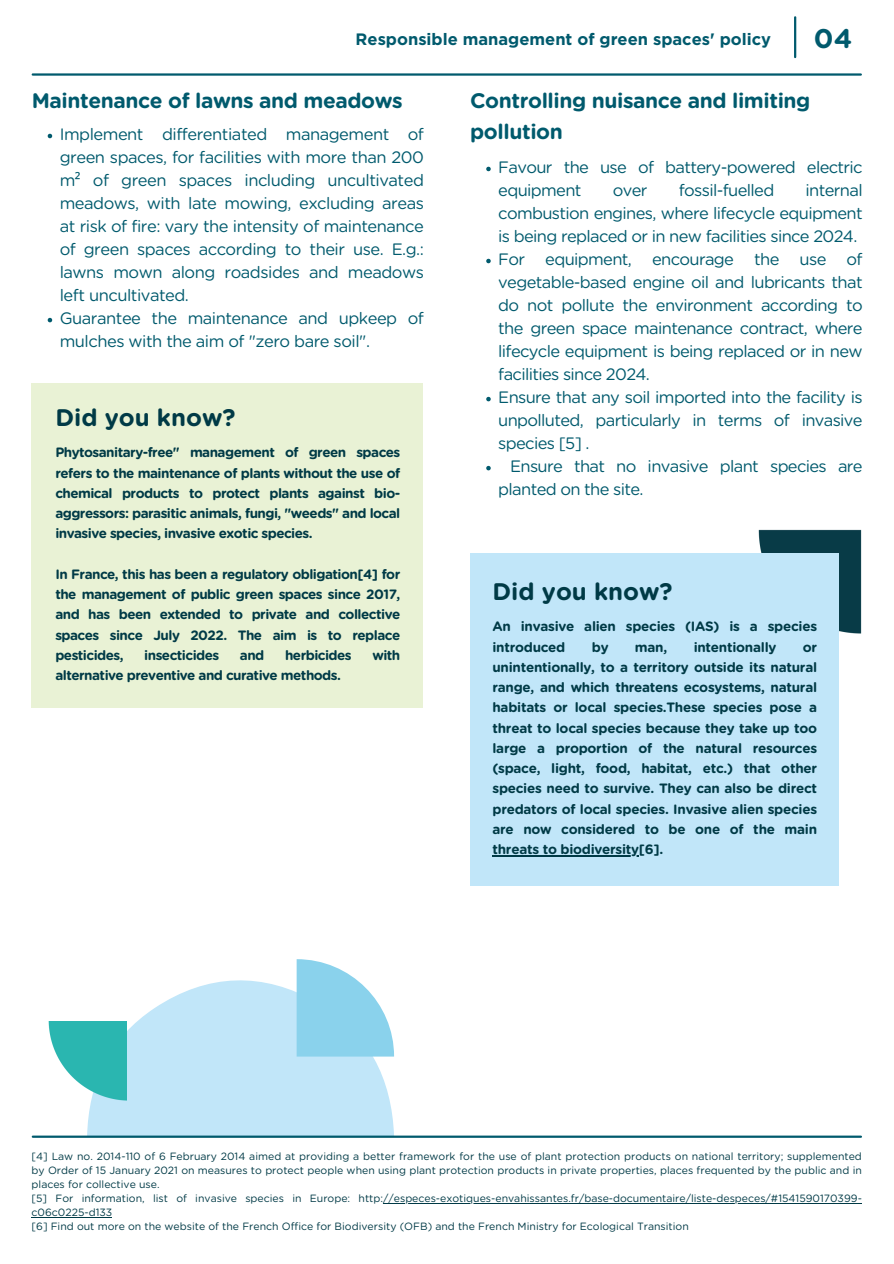
<style>
.page{position:relative;width:894px;height:1264px;background:#fff}
.page>*{position:absolute;margin:0;border:0;box-sizing:border-box;transform-origin:0 0}
.t1{font:700 27px "Gotham Rounded";color:#005a6d}
.t2{font:700 24px "Gotham Rounded";color:#003a46}
.t3{font:700 21px/31px "Gotham Rounded";letter-spacing:-.02em;color:#005a6d}
.t4{font:16.5px/23px "Gotham Rounded";letter-spacing:-.04em;color:#005a6d;text-align:justify}
.t5{font:700 16.5px "Gotham";color:#005a6d}
.t6{font:700 13.5px/20.2px "Gotham Rounded";letter-spacing:-.04em;color:#003a46;text-align:justify}
.t7{font:700 13.5px/20.2px "Gotham Rounded";letter-spacing:-.02em;color:#003a46}
.t8{font:10.5px/14px "Gotham Rounded";color:#003a46;text-align:justify}
.s1{font-family:"Noto Sans"}
</style>
<div class="page">
<hr style="left:33px;top:73px;width:827px;height:3px;background:#005a6d">
<svg style="left:87px;top:980px;width:307px;height:155px;background:#c7e8f9"></svg>
<img style="left:49px;top:1021px;width:77px;height:79px">
<svg style="left:296px;top:959px;width:98px;height:97px"></svg>
<hr style="left:33px;top:1135px;width:827px;height:2px;background:#005a6d">
<div style="left:32px;top:383px;width:391px;height:324px;background:#e9f2d5"></div>
<img style="left:758px;top:529px;width:103px;height:104px">
<div style="left:470px;top:553px;width:368px;height:332px;background:#c1e6f9"></div>
<hr style="left:492px;top:855px;width:146px;height:1px;background:#003a46">
<svg style="left:48px;top:134px;width:4px;height:4px"></svg>
<svg style="left:48px;top:318px;width:4px;height:4px"></svg>
<hr style="left:383px;top:1202px;width:478px;height:1px;background:#003a46">
<hr style="left:32px;top:1216px;width:80px;height:1px;background:#003a46">
<svg style="left:486px;top:167px;width:4px;height:4px"></svg>
<svg style="left:486px;top:259px;width:4px;height:4px"></svg>
<svg style="left:486px;top:397px;width:4px;height:4px"></svg>
<svg style="left:486px;top:466px;width:4px;height:4px"></svg>
<hr style="left:793px;top:17px;width:3px;height:40px;background:#005a6d">
<p class="t5" style="left:355px;top:32px;width:417px">Responsible management of green spaces' policy</p>
<p class="t1" style="left:813px;top:26px;width:40px">04</p>
<h2 class="t3" style="left:32px;top:86px;width:372px">Maintenance of lawns and meadows</h2>
<p class="t4" style="left:60px;top:124px;width:365px">Implement differentiated management of green spaces, for facilities with more than 200 m<span class="s1">²</span> of green spaces including uncultivated meadows, with late mowing, excluding areas at risk of fire: vary the intensity of maintenance of green spaces according to their use. E.g.: lawns mown along roadsides and meadows left uncultivated.</p>
<p class="t4" style="left:60px;top:308px;width:365px">Guarantee the maintenance and upkeep of mulches with the aim of "zero bare soil".</p>
<p class="t2" style="left:55px;top:406px;width:181px">Did you know?</p>
<p class="t6" style="left:55px;top:443px;width:346px">Phytosanitary-free" management of green spaces refers to the maintenance of plants without the use of chemical products to protect plants against bio&shy;aggressors: parasitic animals, fungi, "weeds" and local invasive species, invasive exotic species.</p>
<h2 class="t6" style="left:55px;top:564px;width:346px">In France, this has been a regulatory obligation[4] for the management of public green spaces since 2017, and has been extended to private and collective spaces since July 2022. The aim is to replace pesticides,</h2>
<h2 class="t6" style="left:144px;top:645px;width:76px">insecticides</h2>
<h2 class="t6" style="left:240px;top:645px;width:26px">and</h2>
<h2 class="t6" style="left:285px;top:645px;width:68px">herbicides</h2>
<h2 class="t6" style="left:372px;top:645px;width:29px">with</h2>
<h2 class="t6" style="left:55px;top:666px;width:287px">alternative preventive and curative methods.</h2>
<h1 class="t3" style="left:470px;top:86px;width:342px">Controlling nuisance and limiting pollution</h1>
<h4 class="t4" style="left:498px;top:157px;width:366px">Favour the use of battery-powered electric equipment</h4>
<h4 class="t4" style="left:498px;top:180px;width:366px;text-indent:307px">internal combustion engines, where lifecycle equipment is being replaced or in new facilities since 2024.</h4>
<p class="t4" style="left:498px;top:249px;width:366px">For equipment, encourage the use of vegetable-based engine oil and lubricants that do not pollute the environment according to the green space maintenance contract, where lifecycle equipment is being replaced or in new facilities since 2024.</p>
<p class="t4" style="left:498px;top:387px;width:366px">Ensure that any soil imported into the facility is unpolluted, particularly in terms of invasive species [5] .</p>
<p class="t4" style="left:498px;top:456px;width:366px;text-indent:12px">Ensure that no invasive plant species are planted on the site.</p>
<h4 class="t4" style="left:612px;top:180px;width:36px">over</h4>
<h4 class="t4" style="left:678px;top:180px;width:97px">fossil-fuelled</h4>
<h4 class="t2" style="left:492px;top:580px;width:181px">Did you know?</h4>
<h1 class="t7" style="left:492px;top:617px;width:326px">An invasive alien species (IAS) is a species introduced</h1>
<h1 class="t6" style="left:591px;top:637px;width:18px">by</h1>
<h1 class="t6" style="left:634px;top:637px;width:34px">man,</h1>
<h1 class="t7" style="left:693px;top:637px;width:84px">intentionally</h1>
<h1 class="t6" style="left:492px;top:637px;width:326px;text-indent:310px">or unintentionally, to a territory outside its natural range, and which threatens ecosystems, natural habitats or local species.These species pose a threat to local species because they take up too large a proportion of the natural resources (space, light, food, habitat, etc.) that other species need to survive. They can also be direct predators of local species. Invasive alien species are now considered to be one of the main</h1>
<h4 class="t7" style="left:492px;top:840px;width:172px">threats to biodiversity[6].</h4>
<p class="t8" style="left:32px;top:1149px;width:831px">[4] Law no. 2014-110 of 6 February 2014 aimed at providing a better framework for the use of plant protection products on national territory; supplemented by Order of 15 January 2021 on measures to protect people when using plant protection products in private properties, places frequented by the public and in places for collective use.</p>
<p class="t8" style="left:32px;top:1191px;width:831px">[5] For information, list of invasive species in Europe: http://especes-exotiques-envahissantes.fr/base-documentaire/liste-despeces/#1541590170399-</p>
<p class="t8" style="left:32px;top:1205px;width:658px">c06c0225-d133<br>[6] Find out more on the website of the French Office for Biodiversity (OFB) and the French Ministry for Ecological Transition</p>
</div>
